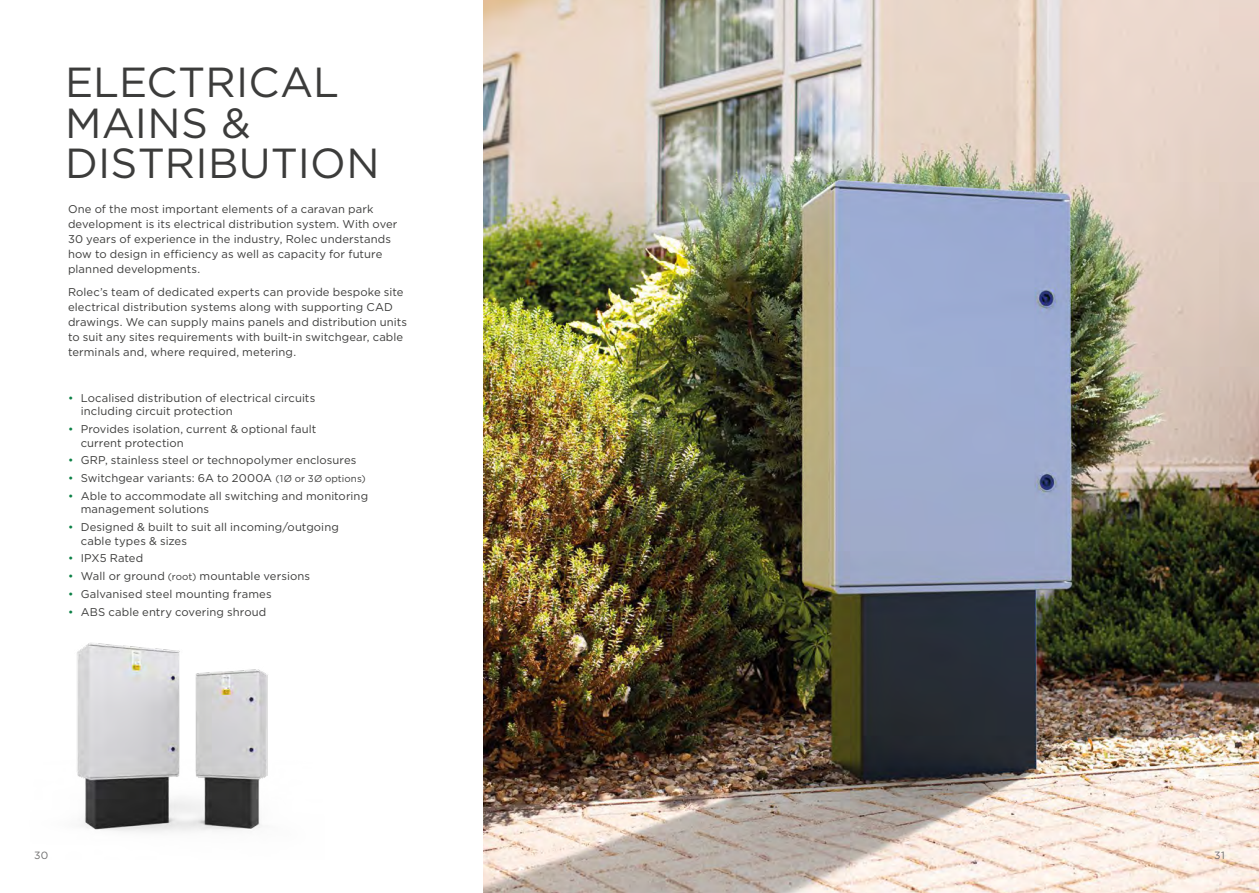
<style>
.page{position:relative;width:1259px;height:893px;background:#fff}
.page>*{position:absolute;margin:0;border:0;box-sizing:border-box;transform-origin:0 0}
.t1{font:42px/40.5px "Gotham";letter-spacing:.005em;color:#3c3c3b}
.t2{font:11.25px/15px "Gotham";letter-spacing:.01em;color:#3c3c3b}
.t3{font:10.5px "Gotham";color:#706f6f}
.s1{color:#0b8045}
.s2{font-size:9.75px}
</style>
<div class="page">
<img style="left:483px;top:0;width:776px;height:893px">
<img style="left:77px;top:643px;width:191px;height:189px">
<h1 class="t1" style="left:65px;top:61px;width:316px">ELECTRICAL<br>MAINS &amp;<br>DISTRIBUTION</h1>
<p class="t2" style="left:68px;top:201px;width:331px">One of the most important elements of a caravan park development is its electrical distribution system. With over 30 years of experience in the industry, Rolec understands how to design in efficiency as well as capacity for future planned developments.</p>
<p class="t2" style="left:68px;top:285px;width:341px">Rolec’s team of dedicated experts can provide bespoke site electrical distribution systems along with supporting CAD drawings. We can supply mains panels and distribution units to suit any sites requirements with built-in switchgear, cable terminals and, where required, metering.</p>
<p class="t2" style="left:81px;top:391px;width:236px;line-height:13.5px;text-indent:-13px"><span class="s1">•</span> Localised distribution of electrical circuits including circuit protection</p>
<p class="t2" style="left:81px;top:422px;width:237px;line-height:13.5px;text-indent:-13px"><span class="s1">•</span> Provides isolation, current &amp; optional fault current protection</p>
<p class="t2" style="left:68px;top:453px;width:290px"><span class="s1">•</span> GRP, stainless steel or technopolymer enclosures</p>
<p class="t2" style="left:68px;top:470px;width:299px"><span class="s1">•</span> Switchgear variants: 6A to 2000A <span class="s2">(1Ø or 3Ø options)</span></p>
<p class="t2" style="left:81px;top:489px;width:289px;line-height:13.5px;text-indent:-13px"><span class="s1">•</span> Able to accommodate all switching and monitoring management solutions</p>
<p class="t2" style="left:81px;top:520px;width:259px;line-height:13.5px;text-indent:-13px"><span class="s1">•</span> Designed &amp; built to suit all incoming/outgoing cable types &amp; sizes</p>
<p class="t2" style="left:68px;top:551px;width:77px"><span class="s1">•</span> IPX5 Rated</p>
<p class="t2" style="left:68px;top:568px;width:243px"><span class="s1">•</span> Wall or ground <span class="s2">(root)</span> mountable versions</p>
<p class="t2" style="left:68px;top:586px;width:205px"><span class="s1">•</span> Galvanised steel mounting frames</p>
<p class="t2" style="left:68px;top:604px;width:200px"><span class="s1">•</span> ABS cable entry covering shroud</p>
<p class="t3" style="left:34px;top:848px;width:16px">30</p>
<p class="t3" style="left:1214px;top:848px;width:12px">31</p>
</div>
